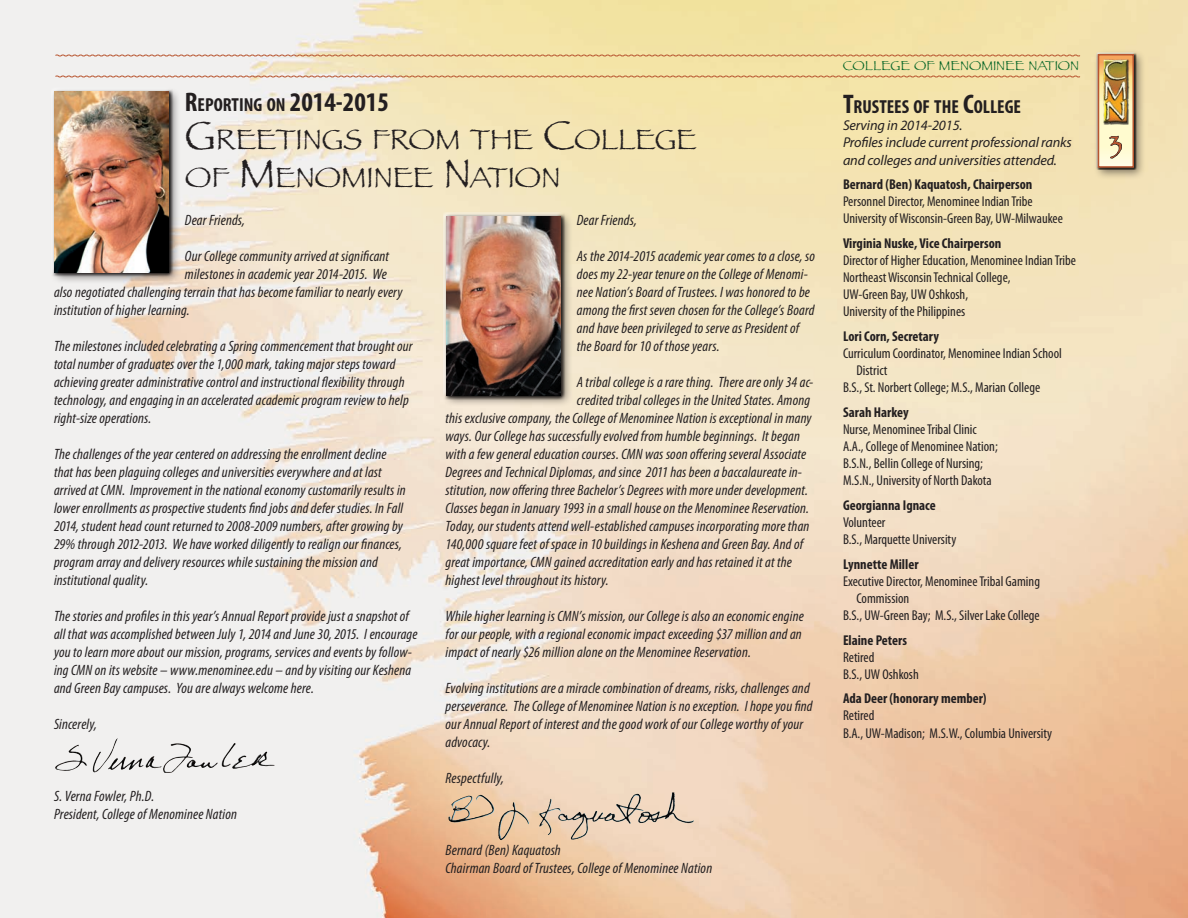
<style>
.page{position:relative;width:1188px;height:918px;background:#fff}
.page>*{position:absolute;margin:0;border:0;box-sizing:border-box;transform-origin:0 0}
.head_reporting_on{font:29.4px "Papyrus";letter-spacing:-.015em;color:#231f20}
.head_new{font:29.4px "Papyrus";letter-spacing:-.01em;color:#231f20}
.head_reporting_on-2{font:700 condensed 27px "Myriad Pro";color:#231f20}
.text_bold{font:27px "Papyrus";color:#b85530}
.head_reporting_on-3{font:700 condensed 18.9px "Myriad Pro";color:#231f20}
.Text_italic_condense{font:italic condensed 15px/18px "Myriad Pro";letter-spacing:.01em;color:#231f20}
.Sidebar_regular{font:condensed 14.25px/17.1px "Myriad Pro";color:#231f20}
.sidebar_bold_condens{font:700 condensed 14.25px "Myriad Pro";color:#231f20}
.text_italic{font:italic 14.25px/17.1px "Myriad Pro";letter-spacing:-.01em;color:#231f20}
.t1{font:13.5px "Papyrus";color:#006224}
.s1{font-size:18.9px}
.s2{font-size:42px}
.s3{font-size:27px}
</style>
<div class="page">
<img style="left:0;top:0;width:1188px;height:918px">
<div style="left:1093px;top:50px;width:53px;height:130px;background:#231f20;opacity:.55"></div>
<div style="left:1096px;top:52px;width:41px;height:118px;background:#231f20;opacity:.75"></div>
<svg style="left:1101px;top:57px;width:30px;height:108px"></svg>
<div style="left:1098px;top:54px;width:36px;height:114px;border:2px solid #b85530"></div>
<div style="left:1103px;top:60px;width:26px;height:65px;background:#231f20;opacity:.75"></div>
<div style="left:1102px;top:58px;width:27px;height:66px;background:#f6a65d"></div>
<div style="left:1102px;top:59px;width:28px;height:65px;background:#231f20;opacity:.75"></div>
<svg style="left:55px;top:54px;width:1026px;height:3px;background:#dcb087"></svg>
<svg style="left:55px;top:75px;width:1026px;height:3px;background:#dcb18a"></svg>
<svg style="left:1109px;top:136px;width:13px;height:23px"></svg>
<img style="left:638px;top:792px;width:56px;height:32px">
<img style="left:55px;top:738px;width:207px;height:35px">
<div style="left:50px;top:87px;width:131px;height:197px;background:#231f20;opacity:.55"></div>
<div style="left:51px;top:88px;width:123px;height:189px;background:#231f20;opacity:.75"></div>
<img style="left:55px;top:92px;width:114px;height:180px">
<div style="left:442px;top:212px;width:131px;height:195px;background:#231f20;opacity:.55"></div>
<div style="left:443px;top:213px;width:122px;height:187px;background:#231f20;opacity:.75"></div>
<img style="left:447px;top:216px;width:114px;height:179px">
<p class="head_reporting_on-2" style="left:185px;top:85px;width:205px">R<span class="s1">EPORTING ON</span> 2014-2015</p>
<p class="head_reporting_on" style="left:185px;top:121px;width:514px"><span class="s2">G</span>REETINGS FROM THE <span class="s2">C</span>OLLEGE</p>
<p class="head_new" style="left:185px;top:159px;width:377px">OF <span class="s2">M</span> ENOMINEE <span class="s2">N</span>ATION</p>
<p class="Text_italic_condense" style="left:185px;top:210px;width:62px">Dear Friends,</p>
<p class="Text_italic_condense" style="left:185px;top:246px;width:206px">Our College community arrived at significant</p>
<p class="Text_italic_condense" style="left:185px;top:264px;width:204px">milestones in academic year 2014-2015. We</p>
<p class="Text_italic_condense" style="left:54px;top:282px;width:350px">also negotiated challenging terrain that has become familiar to nearly every</p>
<p class="Text_italic_condense" style="left:54px;top:300px;width:137px">institution of higher learning.</p>
<p class="Text_italic_condense" style="left:54px;top:336px;width:360px">The milestones included celebrating a Spring commencement that brought our total number of graduates over the 1,000 mark, taking major steps toward achieving greater administrative control and instructional flexibility through technology, and engaging in an accelerated academic program review to help right-size operations.</p>
<p class="Text_italic_condense" style="left:54px;top:444px;width:353px">The challenges of the year centered on addressing the enrollment decline that has been plaguing colleges and universities everywhere and at last arrived at CMN. Improvement in the national economy customarily results in lower enrollments as prospective students find jobs and defer studies. In Fall 2014, student head count returned to 2008-2009 numbers, after growing by 29% through 2012-2013. We have worked diligently to realign our finances, program array and delivery resources while sustaining the mission and institutional quality.</p>
<p class="Text_italic_condense" style="left:54px;top:606px;width:365px">The stories and profiles in this year’s Annual Report provide just a snapshot of all that was accomplished between July 1, 2014 and June 30, 2015. I encourage you to learn more about our mission, programs, services and events by follow&shy;ing CMN on its website – www.menominee.edu – and by visiting our Keshena and Green Bay campuses. You are always welcome here.</p>
<p class="Text_italic_condense" style="left:54px;top:714px;width:45px">Sincerely,</p>
<p class="Text_italic_condense" style="left:54px;top:786px;width:102px">S. Verna Fowler, Ph.D.</p>
<p class="Text_italic_condense" style="left:54px;top:804px;width:185px">President, College of Menominee Nation</p>
<p class="Text_italic_condense" style="left:577px;top:210px;width:62px">Dear Friends,</p>
<p class="Text_italic_condense" style="left:577px;top:246px;width:240px">As the 2014-2015 academic year comes to a close, so does my 22-year tenure on the College of Menomi&shy;nee Nation’s Board of Trustees. I was honored to be among the first seven chosen for the College’s Board and have been privileged to serve as President of the Board for 10 of those years.</p>
<p class="Text_italic_condense" style="left:577px;top:372px;width:238px">A tribal college is a rare thing. There are only 34 ac-</p>
<p class="Text_italic_condense" style="left:577px;top:390px;width:235px">credited tribal colleges in the United States. Among</p>
<p class="Text_italic_condense" style="left:446px;top:408px;width:368px">this exclusive company, the College of Menominee Nation is exceptional in many</p>
<p class="Text_italic_condense" style="left:446px;top:426px;width:356px">ways. Our College has successfully evolved from humble beginnings. It began</p>
<p class="Text_italic_condense" style="left:446px;top:444px;width:362px">with a few general education courses. CMN was soon offering several Associate</p>
<p class="Text_italic_condense" style="left:446px;top:462px;width:358px">Degrees and Technical Diplomas, and since 2011 has been a baccalaureate in-</p>
<p class="Text_italic_condense" style="left:446px;top:480px;width:364px">stitution, now offering three Bachelor’s Degrees with more under development.</p>
<p class="Text_italic_condense" style="left:446px;top:498px;width:365px">Classes began in January 1993 in a small house on the Menominee Reservation.</p>
<p class="Text_italic_condense" style="left:446px;top:516px;width:366px">Today, our students attend well-established campuses incorporating more than</p>
<p class="Text_italic_condense" style="left:446px;top:534px;width:359px">140,000 square feet of space in 10 buildings in Keshena and Green Bay. And of</p>
<p class="Text_italic_condense" style="left:446px;top:552px;width:348px">great importance, CMN gained accreditation early and has retained it at the</p>
<p class="Text_italic_condense" style="left:446px;top:570px;width:165px">highest level throughout its history.</p>
<p class="Text_italic_condense" style="left:446px;top:606px;width:360px">While higher learning is CMN’s mission, our College is also an economic engine for our people, with a regional economic impact exceeding $37 million and an impact of nearly $26 million alone on the Menominee Reservation.</p>
<p class="Text_italic_condense" style="left:446px;top:678px;width:369px">Evolving institutions are a miracle combination of dreams, risks, challenges and perseverance. The College of Menominee Nation is no exception. I hope you find our Annual Report of interest and the good work of our College worthy of your advocacy.</p>
<p class="Text_italic_condense" style="left:446px;top:768px;width:60px">Respectfully,</p>
<p class="Text_italic_condense" style="left:446px;top:840px;width:117px">Bernard (Ben) Kaquatosh</p>
<p class="Text_italic_condense" style="left:446px;top:858px;width:268px">Chairman Board of Trustees, College of Menominee Nation</p>
<p class="t1" style="left:843px;top:57px;width:238px">COLLEGE OF MENOMINEE NATION</p>
<p class="head_reporting_on-3" style="left:843px;top:95px;width:180px"><span class="s3">T</span>RUSTEES OF THE <span class="s3">C</span>OLLEGE</p>
<p class="text_italic" style="left:843px;top:117px;width:121px">Serving in 2014-2015.</p>
<p class="text_italic" style="left:843px;top:134px;width:230px">Profiles include current professional ranks and colleges and universities attended.</p>
<p class="sidebar_bold_condens" style="left:843px;top:175px;width:191px">Bernard (Ben) Kaquatosh, Chairperson</p>
<p class="Sidebar_regular" style="left:843px;top:193px;width:191px">Personnel Director, Menominee Indian Tribe</p>
<p class="Sidebar_regular" style="left:843px;top:210px;width:221px">University of Wisconsin-Green Bay, UW-Milwaukee</p>
<p class="sidebar_bold_condens" style="left:843px;top:234px;width:160px">Virginia Nuske, Vice Chairperson</p>
<p class="Sidebar_regular" style="left:843px;top:252px;width:235px">Director of Higher Education, Menominee Indian Tribe</p>
<p class="Sidebar_regular" style="left:843px;top:269px;width:169px">Northeast Wisconsin Technical College,</p>
<p class="Sidebar_regular" style="left:843px;top:286px;width:127px">UW-Green Bay, UW Oshkosh,</p>
<p class="Sidebar_regular" style="left:843px;top:303px;width:124px">University of the Philippines</p>
<p class="sidebar_bold_condens" style="left:843px;top:327px;width:98px">Lori Corn, Secretary</p>
<p class="Sidebar_regular" style="left:856px;top:345px;width:207px;text-indent:-13px">Curriculum Coordinator, Menominee Indian School<br>District</p>
<p class="Sidebar_regular" style="left:843px;top:379px;width:199px">B.S., St. Norbert College; M.S., Marian College</p>
<p class="sidebar_bold_condens" style="left:843px;top:403px;width:67px">Sarah Harkey</p>
<p class="Sidebar_regular" style="left:843px;top:421px;width:135px">Nurse, Menominee Tribal Clinic</p>
<p class="Sidebar_regular" style="left:843px;top:438px;width:156px">A.A., College of Menominee Nation;</p>
<p class="Sidebar_regular" style="left:843px;top:455px;width:142px">B.S.N., Bellin College of Nursing;</p>
<p class="Sidebar_regular" style="left:843px;top:472px;width:150px">M.S.N., University of North Dakota</p>
<p class="sidebar_bold_condens" style="left:843px;top:496px;width:94px">Georgianna Ignace</p>
<p class="Sidebar_regular" style="left:843px;top:513px;width:44px">Volunteer</p>
<p class="Sidebar_regular" style="left:843px;top:531px;width:115px">B.S., Marquette University</p>
<p class="sidebar_bold_condens" style="left:843px;top:555px;width:77px">Lynnette Miller</p>
<p class="Sidebar_regular" style="left:856px;top:572px;width:185px;text-indent:-13px">Executive Director, Menominee Tribal Gaming<br>Commission</p>
<p class="Sidebar_regular" style="left:843px;top:607px;width:198px">B.S., UW-Green Bay; M.S., Silver Lake College</p>
<p class="sidebar_bold_condens" style="left:843px;top:631px;width:66px">Elaine Peters</p>
<p class="Sidebar_regular" style="left:843px;top:648px;width:33px">Retired</p>
<p class="Sidebar_regular" style="left:843px;top:665px;width:77px">B.S., UW Oshkosh</p>
<p class="sidebar_bold_condens" style="left:843px;top:690px;width:145px">Ada Deer (honorary member)</p>
<p class="Sidebar_regular" style="left:843px;top:707px;width:33px">Retired</p>
<p class="Sidebar_regular" style="left:843px;top:724px;width:211px">B.A., UW-Madison; M.S.W., Columbia University</p>
<p class="text_bold" style="left:1110px;top:129px;width:14px">3</p>
</div>
